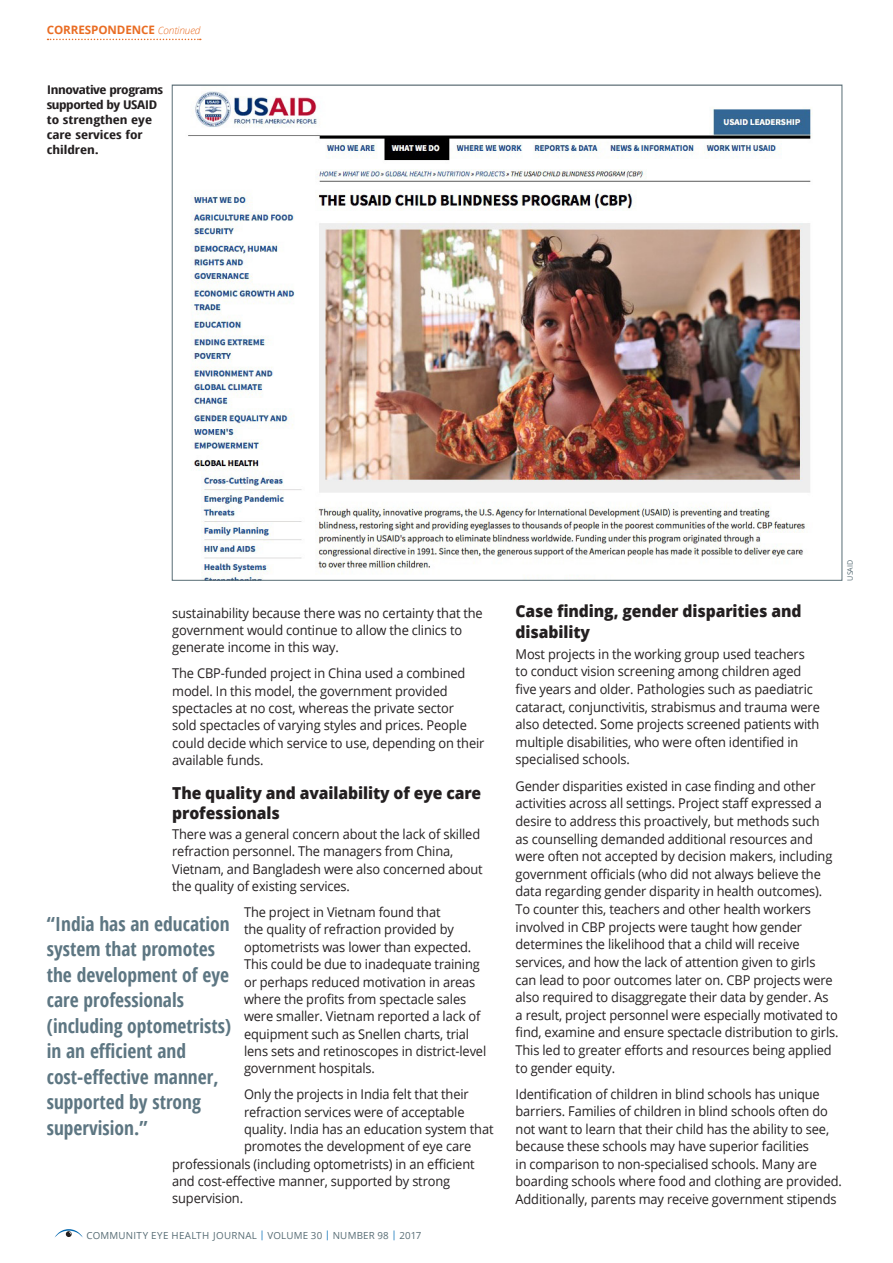
<style>
.page{position:relative;width:893px;height:1263px;background:#fff}
.page>*{position:absolute;margin:0;border:0;box-sizing:border-box;transform-origin:0 0}
.t1{font:700 19.5px/25.5px "Open Sans Condensed";color:#5d7682}
.t2{font:800 16.5px/19.6px "Open Sans";letter-spacing:-.005em;color:#231f20;scale:.95 1}
.t3{font:13.5px/17.4px "Open Sans";letter-spacing:-.01em;color:#231f20;scale:.95 1}
.t4{font:700 12px/15px "Open Sans Condensed";color:#231f20;scale:1.26 1}
.t5{font:700 11.7px "Open Sans";letter-spacing:-.005em;color:#e96d24}
.t6{font:9.75px "Open Sans";letter-spacing:.025em;color:#586d75}
.t7{font:7.5px "Open Sans";color:#586d75;scale:.95 1}
.s1{font-weight:300;font-style:italic;font-size:10.2px}
.s2{color:#006cb7}
</style>
<div class="page">
<svg style="left:48px;top:39px;width:153px;height:1px"></svg>
<svg style="left:54px;top:1229px;width:29px;height:9px"></svg>
<img style="left:188px;top:91px;width:625px;height:488px">
<p class="t5" style="left:47px;top:22px;width:155px">CORRESPONDENCE <span class="s1">Continued</span></p>
<p class="t4" style="left:47px;top:82px;width:94px">Innovative programs supported by USAID to strengthen eye care services for children.</p>
<p class="t3" style="left:172px;top:604px;width:328px">sustainability because there was no certainty that the government would continue to allow the clinics to generate income in this way.</p>
<p class="t3" style="left:172px;top:664px;width:330px">The CBP-funded project in China used a combined model. In this model, the government provided spectacles at no cost, whereas the private sector<br>sold spectacles of varying styles and prices. People could decide which service to use, depending on their available funds.</p>
<p class="t2" style="left:172px;top:782px;width:327px">The quality and availability of eye care professionals</p>
<p class="t3" style="left:172px;top:825px;width:328px">There was a general concern about the lack of skilled refraction personnel. The managers from China, Vietnam, and Bangladesh were also concerned about the quality of existing services.</p>
<p class="t3" style="left:244px;top:903px;width:256px">The project in Vietnam found that<br>the quality of refraction provided by optometrists was lower than expected.<br>This could be due to inadequate training or perhaps reduced motivation in areas where the profits from spectacle sales were smaller. Vietnam reported a lack of equipment such as Snellen charts, trial lens sets and retinoscopes in district-level government hospitals.</p>
<p class="t3" style="left:244px;top:1085px;width:238px">Only the projects in India felt that their</p>
<p class="t3" style="left:244px;top:1103px;width:234px">refraction services were of acceptable</p>
<p class="t3" style="left:244px;top:1120px;width:264px">quality. India has an education system that</p>
<p class="t3" style="left:244px;top:1137px;width:241px">promotes the development of eye care</p>
<p class="t3" style="left:172px;top:1155px;width:320px">professionals (including optometrists) in an efficient</p>
<p class="t3" style="left:172px;top:1172px;width:294px">and cost-effective manner, supported by strong</p>
<p class="t3" style="left:172px;top:1189px;width:76px">supervision.</p>
<h1 class="t1" style="left:47px;top:910px;width:186px">“India has an education system that promotes the development of eye care professionals (including optometrists) in an efficient and cost-effective manner, supported by strong supervision.”</h1>
<p class="t6" style="left:87px;top:1228px;width:336px">COMMUNITY EYE HEALTH JOURNAL <span class="s2">|</span> VOLUME 30 <span class="s2">|</span> NUMBER 98 <span class="s2">|</span> 2017</p>
<p class="t7" style="left:845px;top:581px;width:23px;rotate:-90deg">USAID</p>
<p class="t2" style="left:516px;top:599px;width:302px;line-height:21.1px">Case finding, gender disparities and disability</p>
<p class="t3" style="left:516px;top:645px;width:322px">Most projects in the working group used teachers to conduct vision screening among children aged five years and older. Pathologies such as paediatric cataract, conjunctivitis, strabismus and trauma were also detected. Some projects screened patients with multiple disabilities, who were often identified in specialised schools.</p>
<p class="t3" style="left:516px;top:777px;width:341px">Gender disparities existed in case finding and other activities across all settings. Project staff expressed a desire to address this proactively, but methods such<br>as counselling demanded additional resources and were often not accepted by decision makers, including government officials (who did not always believe the data regarding gender disparity in health outcomes).<br>To counter this, teachers and other health workers involved in CBP projects were taught how gender determines the likelihood that a child will receive services, and how the lack of attention given to girls can lead to poor outcomes later on. CBP projects were also required to disaggregate their data by gender. As a result, project personnel were especially motivated to find, examine and ensure spectacle distribution to girls.<br>This led to greater efforts and resources being applied to gender equity.</p>
<p class="t3" style="left:516px;top:1085px;width:345px">Identification of children in blind schools has unique barriers. Families of children in blind schools often do not want to learn that their child has the ability to see, because these schools may have superior facilities<br>in comparison to non-specialised schools. Many are boarding schools where food and clothing are provided.<br>Additionally, parents may receive government stipends</p>
</div>
